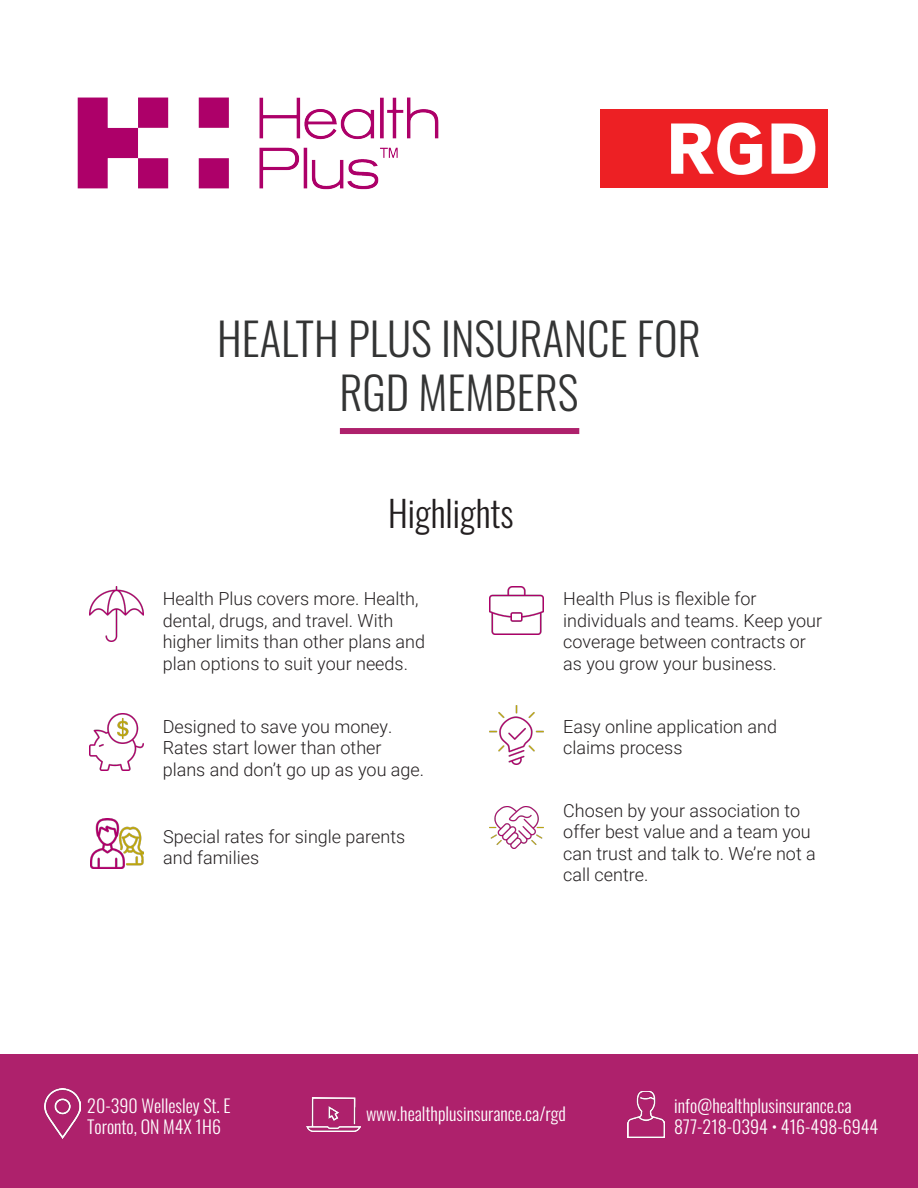
<style>
.page{position:relative;width:918px;height:1188px;background:#fff}
.page>*{position:absolute;margin:0;border:0;box-sizing:border-box;transform-origin:0 0}
.t1{font:300 45px/54px "Oswald";color:#333434;text-align:center}
.t2{font:300 36px "Oswald";color:#231f20}
.t3{font:300 18px/21.6px "Roboto";color:#231f20}
.t4{font:300 18px "Oswald";color:#fff}
</style>
<div class="page">
<img style="left:90px;top:818px;width:53px;height:50px">
<img style="left:77px;top:97px;width:362px;height:93px">
<div style="left:340px;top:428px;width:239px;height:6px;background:#ae216c"></div>
<img style="left:490px;top:706px;width:54px;height:58px">
<img style="left:89px;top:714px;width:54px;height:57px">
<img style="left:490px;top:807px;width:54px;height:41px">
<img style="left:490px;top:586px;width:54px;height:49px">
<img style="left:89px;top:586px;width:54px;height:55px">
<div style="left:0;top:1055px;width:918px;height:133px;background:#ae216c"></div>
<img style="left:44px;top:1088px;width:36px;height:51px">
<img style="left:627px;top:1091px;width:38px;height:47px">
<img style="left:306px;top:1097px;width:55px;height:34px">
<img style="left:600px;top:110px;width:228px;height:77px">
<p class="t1" style="left:217px;top:307px;width:485px">HEALTH PLUS INSURANCE FOR<br>RGD MEMBERS</p>
<p class="t2" style="left:388px;top:481px;width:127px">Highlights</p>
<p class="t3" style="left:163px;top:587px;width:264px">Health Plus covers more. Health, dental, drugs, and travel. With higher limits than other plans and plan options to suit your needs.</p>
<p class="t3" style="left:163px;top:715px;width:263px">Designed to save you money.<br>Rates start lower than other plans and don’t go up as you age.</p>
<p class="t3" style="left:163px;top:825px;width:244px">Special rates for single parents and families</p>
<p class="t3" style="left:563px;top:587px;width:260px">Health Plus is flexible for individuals and teams. Keep your coverage between contracts or as you grow your business.</p>
<p class="t3" style="left:563px;top:715px;width:215px">Easy online application and claims process</p>
<p class="t3" style="left:563px;top:799px;width:254px">Chosen by your association to offer best value and a team you can trust and talk to. We’re not a call centre.</p>
<p class="t4" style="left:87px;top:1089px;width:145px">20-390 Wellesley St. E</p>
<p class="t4" style="left:87px;top:1111px;width:135px">Toronto, ON M4X 1H6</p>
<p class="t4" style="left:366px;top:1098px;width:201px">www.healthplusinsurance.ca/rgd</p>
<p class="t4" style="left:674px;top:1089px;width:179px">info@healthplusinsurance.ca</p>
<p class="t4" style="left:674px;top:1111px;width:206px">877-218-0394 • 416-498-6944</p>
</div>
